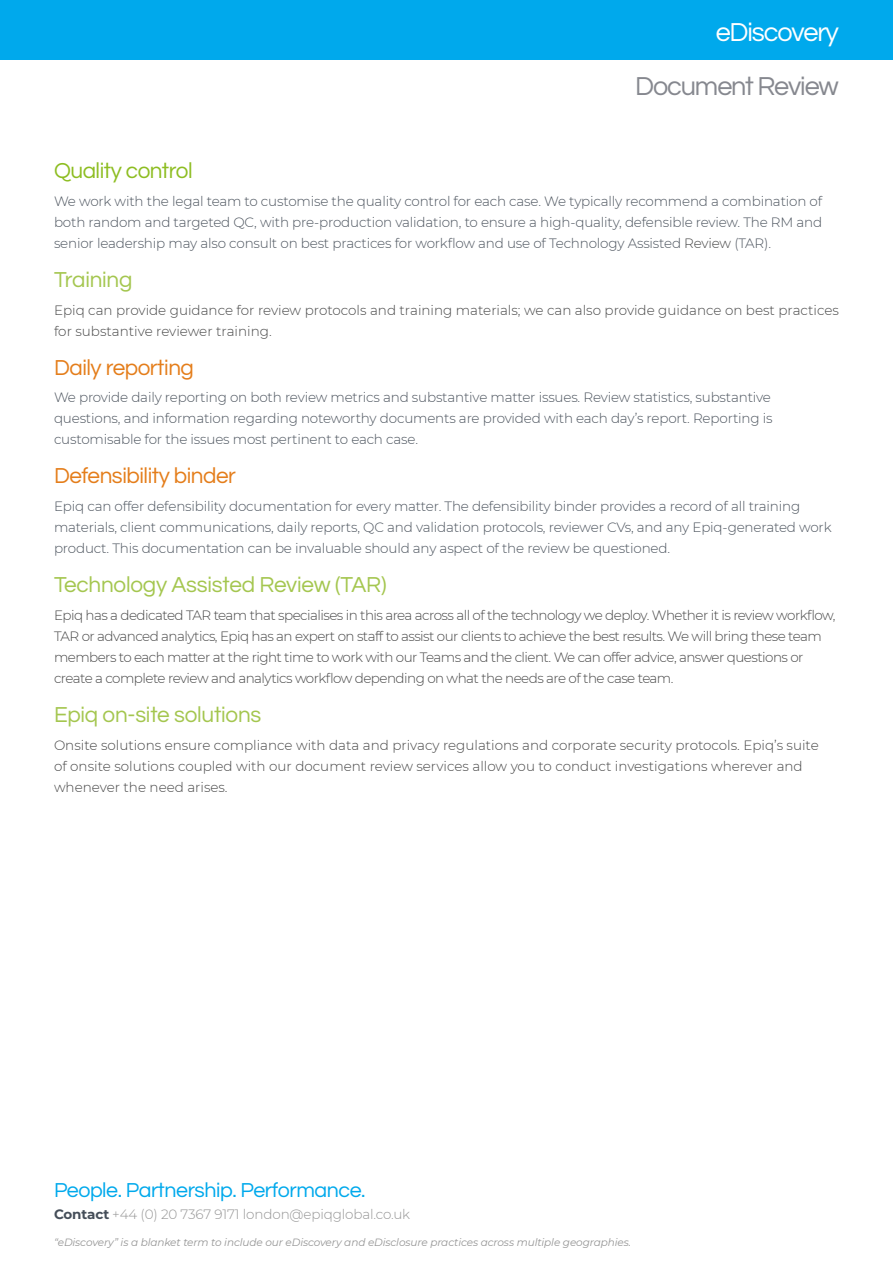
<style>
.page{position:relative;width:893px;height:1263px;background:#fff}
.page>*{position:absolute;margin:0;border:0;box-sizing:border-box;transform-origin:0 0}
.t1{font:27px "Questrial";letter-spacing:-.04em;color:#86888f}
.t2{font:27px "Questrial";letter-spacing:-.04em;color:#fff}
.t3{font:22.5px "Questrial";letter-spacing:-.01em;color:#a4c64f}
.t4{font:22.5px "Questrial";letter-spacing:-.02em;color:#e47d1a}
.t5{font:22.5px "Questrial";letter-spacing:-.02em;color:#8dbd21}
.t6{font:21px "Questrial";letter-spacing:-.02em;color:#00a9ec}
.t7{font:300 13.5px/21px "Montserrat";letter-spacing:-.015em;color:#4b535d;text-align:justify}
.t8{font:300 13.5px/21px "Montserrat";letter-spacing:-.04em;color:#464646}
.t9{font:300 13.5px/21px "Montserrat";color:#464646}
.t10{font:300 13.5px "Montserrat";letter-spacing:-.01em;color:#959595}
.t11{font:italic 10.5px "Montserrat";letter-spacing:-.01em;color:#959595}
.s1{color:#464646}
.s2{font-weight:700;color:#454e59}
</style>
<div class="page">
<div style="left:0;top:0;width:893px;height:60px;background:#00a9ec"></div>
<h1 class="t2" style="left:716px;top:19px;width:125px">eDiscovery</h1>
<h1 class="t1" style="left:635px;top:73px;width:205px">Document Review</h1>
<h2 class="t5" style="left:54px;top:160px;width:140px">Quality control</h2>
<p class="t7" style="left:54px;top:190px;width:770px">We work with the legal team to customise the quality control for each case. We typically recommend a combination of both random and targeted QC, with pre-production validation, to ensure a high-quality, defensible review. The RM and senior leadership may also consult on best practices for workflow and use of Technology Assisted <span class="s1">Review</span> (TAR).</p>
<h2 class="t3" style="left:54px;top:268px;width:80px">Training</h2>
<p class="t9" style="left:54px;top:299px;width:786px">Epiq can provide guidance for review protocols and training materials; we can also provide guidance on best practices for substantive reviewer training.</p>
<h2 class="t4" style="left:54px;top:356px;width:142px">Daily reporting</h2>
<p class="t7" style="left:54px;top:387px;width:720px">We provide daily reporting on both review metrics and substantive matter issues. Review statistics, substantive questions, and information regarding noteworthy documents are provided with each day’s report. Reporting is customisable for the issues most pertinent to each case.</p>
<h2 class="t4" style="left:54px;top:465px;width:184px">Defensibility binder</h2>
<p class="t7" style="left:54px;top:495px;width:779px;text-align:left">Epiq can offer defensibility documentation for every matter. The defensibility binder provides a record of all training materials, client communications, daily reports, QC and validation protocols, reviewer CVs, and any Epiq-generated work product. This documentation can be invaluable should any aspect of the review be questioned.</p>
<h2 class="t3" style="left:54px;top:574px;width:334px">Technology Assisted Review (TAR)</h2>
<p class="t8" style="left:54px;top:604px;width:783px">Epiq has a dedicated TAR team that specialises in this area across all of the technology we deploy. Whether it is review workflow, TAR or advanced analytics, Epiq has an expert on staff to assist our clients to achieve the best results. We will bring these team members to each matter at the right time to work with our Teams and the client. We can offer advice, answer questions or create a complete review and analytics workflow depending on what the needs are of the case team.</p>
<h2 class="t3" style="left:54px;top:703px;width:209px">Epiq on-site solutions</h2>
<p class="t9" style="left:54px;top:734px;width:766px">Onsite solutions ensure compliance with data and privacy regulations and corporate security protocols. Epiq’s suite of onsite solutions coupled with our document review services allow you to conduct investigations wherever and whenever the need arises.</p>
<h3 class="t6" style="left:54px;top:1180px;width:313px">People. Partnership. Performance.</h3>
<p class="t11" style="left:54px;top:1235px;width:579px">“eDiscovery” is a blanket term to include our eDiscovery and eDisclosure practices across multiple geographies.</p>
<p class="t10" style="left:54px;top:1205px;width:358px"><span class="s2">Contact</span> +44 (0) 20 7367 9171 london@epiqglobal.co.uk</p>
</div>
